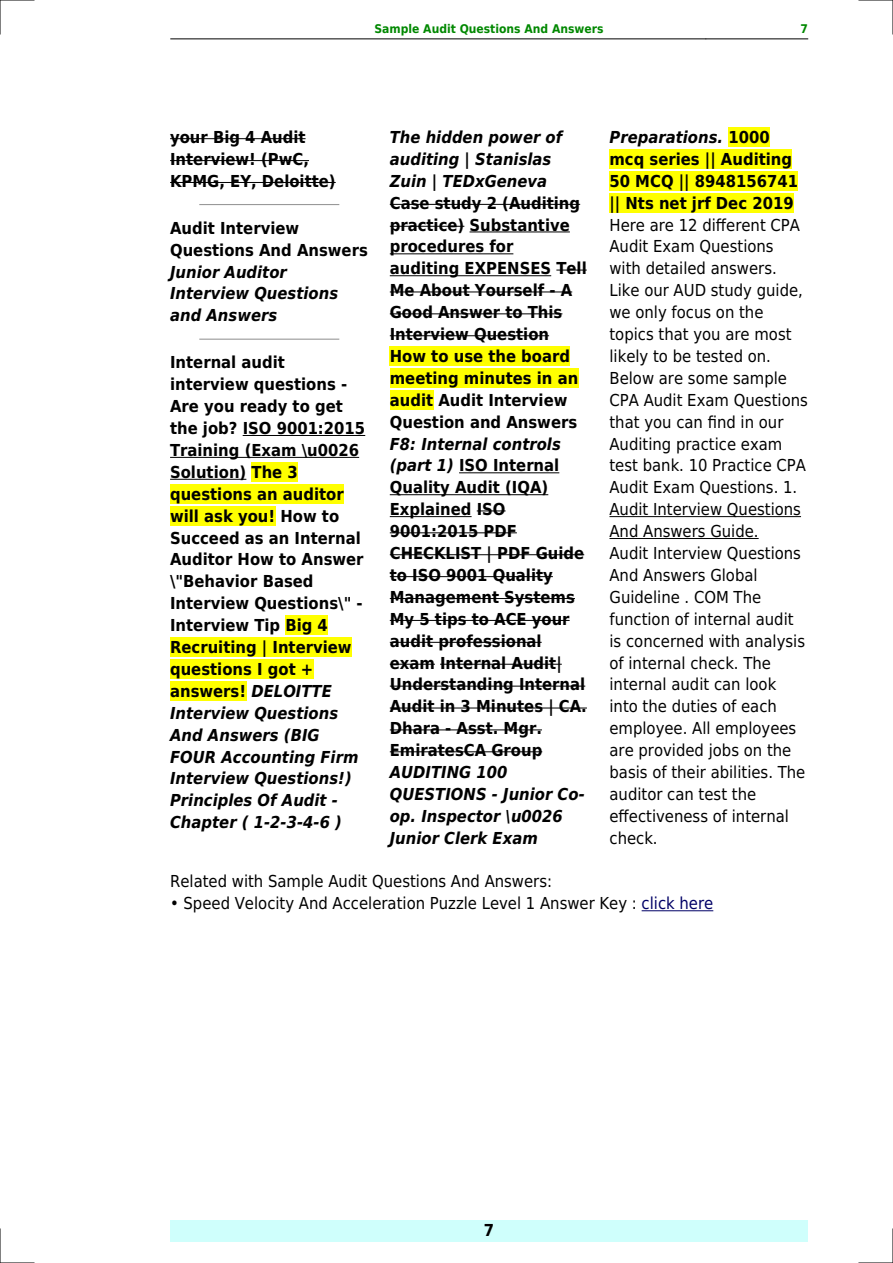
<style>
.page{position:relative;width:893px;height:1263px;background:#fff}
.page>*{position:absolute;margin:0;border:0;box-sizing:border-box;transform-origin:0 0}
.t1{font:700 16.5px/21.9px "DejaVu Sans Condensed";color:#000}
.t2{font:16.5px/21.9px "DejaVu Sans Condensed";color:#000}
.t3{font:italic 700 16.5px/21.9px "DejaVu Sans Condensed";color:#000}
.t4{font:700 12px "DejaVu Sans Condensed";color:#080}
.s1{font-style:italic}
.s2{color:#006}
</style>
<div class="page">
<hr style="left:170px;top:39px;width:102px;height:1px;background:#000">
<hr style="left:272px;top:39px;width:434px;height:1px;background:#000">
<hr style="left:706px;top:39px;width:102px;height:1px;background:#000">
<div style="left:170px;top:1220px;width:638px;height:22px;background:#cffffc"></div>
<hr style="left:170px;top:138px;width:136px;height:1px;background:#000">
<hr style="left:170px;top:160px;width:139px;height:1px;background:#000">
<hr style="left:170px;top:182px;width:166px;height:1px;background:#000">
<hr style="left:200px;top:204px;width:139px;height:1px;background:#999">
<hr style="left:200px;top:339px;width:139px;height:1px;background:#999">
<hr style="left:243px;top:435px;width:122px;height:1px;background:#000">
<hr style="left:170px;top:457px;width:189px;height:1px;background:#000">
<hr style="left:170px;top:479px;width:76px;height:1px;background:#000">
<div style="left:252px;top:463px;width:46px;height:19px;background:#ff0"></div>
<div style="left:170px;top:484px;width:174px;height:20px;background:#ff0"></div>
<div style="left:170px;top:506px;width:105px;height:20px;background:#ff0"></div>
<div style="left:285px;top:616px;width:43px;height:19px;background:#ff0"></div>
<div style="left:170px;top:638px;width:182px;height:19px;background:#ff0"></div>
<div style="left:170px;top:660px;width:143px;height:19px;background:#ff0"></div>
<div style="left:170px;top:681px;width:76px;height:20px;background:#ff0"></div>
<hr style="left:390px;top:204px;width:190px;height:1px;background:#000">
<hr style="left:390px;top:226px;width:74px;height:1px;background:#000">
<hr style="left:470px;top:232px;width:100px;height:1px;background:#000">
<hr style="left:390px;top:253px;width:123px;height:1px;background:#000">
<hr style="left:390px;top:275px;width:161px;height:1px;background:#000">
<hr style="left:556px;top:270px;width:31px;height:1px;background:#000">
<hr style="left:390px;top:292px;width:182px;height:1px;background:#000">
<hr style="left:390px;top:313px;width:172px;height:1px;background:#000">
<hr style="left:390px;top:335px;width:159px;height:1px;background:#000">
<div style="left:390px;top:347px;width:180px;height:19px;background:#ff0"></div>
<div style="left:390px;top:368px;width:188px;height:20px;background:#ff0"></div>
<div style="left:390px;top:390px;width:43px;height:20px;background:#ff0"></div>
<hr style="left:459px;top:472px;width:100px;height:1px;background:#000">
<hr style="left:390px;top:494px;width:158px;height:1px;background:#000">
<hr style="left:390px;top:516px;width:82px;height:1px;background:#000">
<svg style="left:477px;top:510px;width:29px;height:1px"></svg>
<hr style="left:390px;top:532px;width:127px;height:1px;background:#000">
<hr style="left:390px;top:554px;width:194px;height:1px;background:#000">
<hr style="left:390px;top:576px;width:163px;height:1px;background:#000">
<hr style="left:390px;top:598px;width:185px;height:1px;background:#000">
<hr style="left:390px;top:620px;width:180px;height:1px;background:#000">
<hr style="left:390px;top:642px;width:152px;height:1px;background:#000">
<hr style="left:390px;top:664px;width:45px;height:1px;background:#000">
<hr style="left:440px;top:664px;width:122px;height:1px;background:#000">
<hr style="left:390px;top:686px;width:195px;height:1px;background:#000">
<hr style="left:390px;top:708px;width:197px;height:1px;background:#000">
<hr style="left:390px;top:729px;width:152px;height:1px;background:#000">
<hr style="left:390px;top:751px;width:152px;height:1px;background:#000">
<div style="left:728px;top:128px;width:42px;height:19px;background:#ff0"></div>
<div style="left:609px;top:150px;width:183px;height:19px;background:#ff0"></div>
<div style="left:609px;top:171px;width:189px;height:20px;background:#ff0"></div>
<div style="left:609px;top:193px;width:185px;height:20px;background:#ff0"></div>
<hr style="left:609px;top:516px;width:192px;height:1px;background:#000">
<hr style="left:609px;top:538px;width:150px;height:1px;background:#000">
<hr style="left:642px;top:910px;width:71px;height:1px;background:#006">
<hr style="left:0;top:0;width:34px;height:1px;background:#000">
<hr style="left:859px;top:0;width:34px;height:1px;background:#000">
<hr style="left:0;top:1262px;width:34px;height:1px;background:#000">
<hr style="left:859px;top:1262px;width:34px;height:1px;background:#000">
<hr style="left:0;top:0;width:1px;height:34px;background:#000">
<hr style="left:0;top:1229px;width:1px;height:34px;background:#000">
<hr style="left:892px;top:0;width:1px;height:34px;background:#000">
<hr style="left:892px;top:1229px;width:1px;height:34px;background:#000">
<p class="t4" style="left:374px;top:21px;width:231px">Sample Audit Questions And Answers</p>
<p class="t4" style="left:800px;top:21px;width:9px">7</p>
<p class="t1" style="left:170px;top:126px;width:167px">your Big 4 Audit<br>Interview! (PwC,<br>KPMG, EY, Deloitte)</p>
<p class="t1" style="left:170px;top:217px;width:199px">Audit Interview<br>Questions And Answers</p>
<p class="t3" style="left:170px;top:261px;width:170px">Junior Auditor<br>Interview Questions and Answers</p>
<p class="t1" style="left:170px;top:352px;width:197px">Internal audit interview questions -<br>Are you ready to get the job? ISO 9001:2015<br>Training (Exam \u0026<br>Solution) The 3 questions an auditor will ask you! How to<br>Succeed as an Internal<br>Auditor How to Answer \"Behavior Based<br>Interview Questions\" -<br>Interview Tip Big 4<br>Recruiting | Interview questions I got + answers! <span class="s1">DELOITTE<br>Interview Questions<br>And Answers (BIG<br>FOUR Accounting Firm<br>Interview Questions!)<br>Principles Of Audit -<br>Chapter ( 1-2-3-4-6 )</span></p>
<p class="t1" style="left:609px;top:126px;width:190px"><span class="s1">Preparations.</span> 1000 mcq series || Auditing<br>50 MCQ || 8948156741 || Nts net jrf Dec 2019</p>
<p class="t2" style="left:609px;top:214px;width:200px">Here are 12 different CPA<br>Audit Exam Questions with detailed answers.<br>Like our AUD study guide, we only focus on the topics that you are most likely to be tested on.<br>Below are some sample<br>CPA Audit Exam Questions that you can find in our<br>Auditing practice exam test bank. 10 Practice CPA<br>Audit Exam Questions. 1.<br>Audit Interview Questions<br>And Answers Guide.<br>Audit Interview Questions<br>And Answers Global<br>Guideline . COM The function of internal audit is concerned with analysis of internal check. The internal audit can look into the duties of each employee. All employees are provided jobs on the basis of their abilities. The auditor can test the effectiveness of internal check.</p>
<p class="t2" style="left:184px;top:871px;width:531px;text-indent:-13px">Related with Sample Audit Questions And Answers:<br>Speed Velocity And Acceleration Puzzle Level 1 Answer Key : <span class="s2">click here</span></p>
<p class="t3" style="left:390px;top:126px;width:174px">The hidden power of auditing | Stanislas<br>Zuin | TEDxGeneva</p>
<p class="t1" style="left:390px;top:192px;width:198px">Case study 2 (Auditing practice) Substantive procedures for auditing EXPENSES Tell<br>Me About Yourself - A<br>Good Answer to This<br>Interview Question<br>How to use the board meeting minutes in an audit Audit Interview<br>Question and Answers</p>
<p class="t1" style="left:390px;top:433px;width:199px"><span class="s1">F8: Internal controls (part 1)</span> ISO Internal<br>Quality Audit (IQA)<br>Explained ISO<br>9001:2015 PDF<br>CHECKLIST | PDF Guide to ISO 9001 Quality<br>Management Systems<br>My 5 tips to ACE your audit professional exam Internal Audit|<br>Understanding Internal<br>Audit in 3 Minutes | CA.<br>Dhara - Asst. Mgr.<br>EmiratesCA Group</p>
<p class="t3" style="left:390px;top:761px;width:197px">AUDITING 100<br>QUESTIONS - Junior Co&shy;op. Inspector \u0026<br>Junior Clerk Exam</p>
<p class="t1" style="left:484px;top:1220px;width:12px">7</p>
</div>
